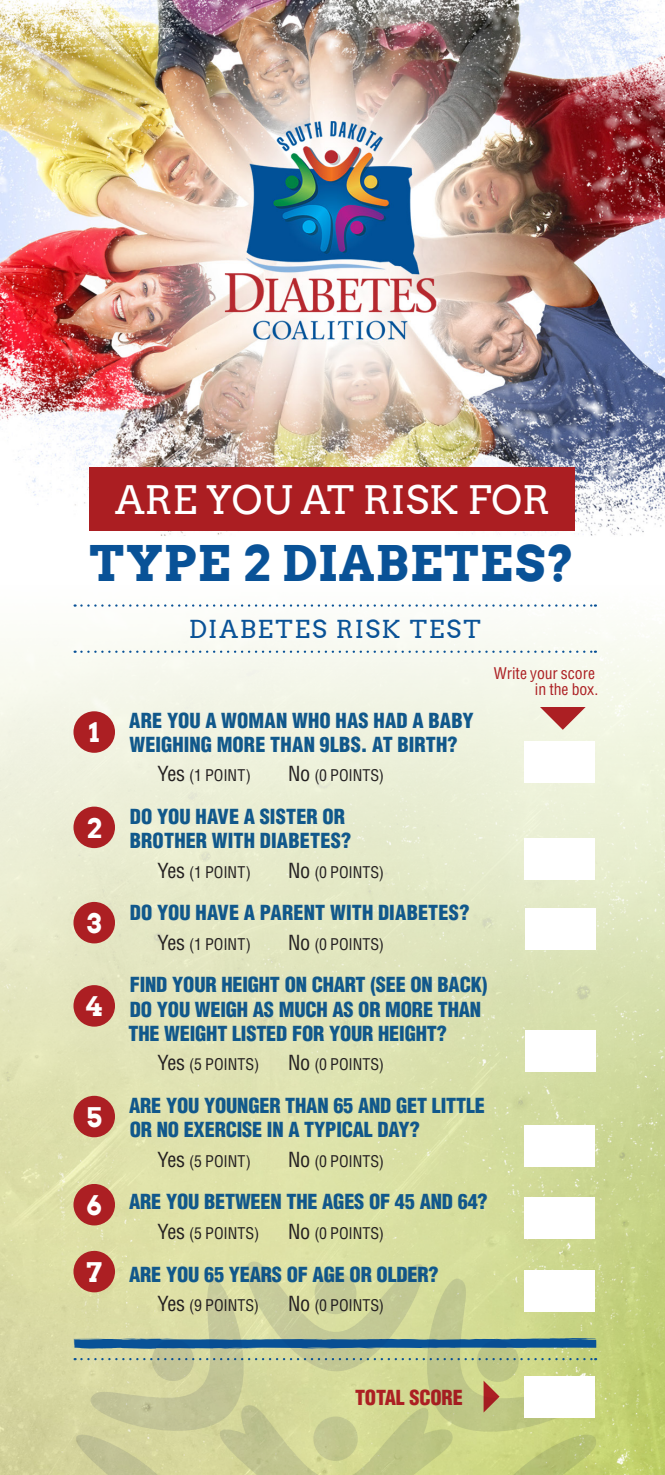
<style>
.page{position:relative;width:665px;height:1475px;background:#fff}
.page>*{position:absolute;margin:0;border:0;box-sizing:border-box;transform-origin:0 0}
.t1{font:700 49.05px "Arvo";letter-spacing:.02em;color:#095297}
.t2{font:39.15px "Arvo";color:#fff}
.t3{font:700 27px "Arvo";color:#fff}
.t4{font:24.75px "Arvo";letter-spacing:.07em;color:#095297}
.t5{font:900 condensed 20.25px/24.3px "Helvetica";letter-spacing:-.01em;color:#11588b}
.t6{font:900 condensed 20.25px/24.3px "Helvetica";letter-spacing:.01em;color:#11588b}
.t7{font:900 condensed 20.25px "Helvetica";letter-spacing:-.01em;color:#ac1f23}
.t8{font:condensed 15.75px "Helvetica";letter-spacing:.005em;color:#231f20}
.t9{font:condensed 15.75px/15.8px "Helvetica";color:#ac1f23;text-align:right}
.s1{font-size:20.25px}
</style>
<div class="page">
<img style="left:0;top:0;width:664px;height:536px">
<img style="left:0;top:604px;width:664px;height:870px">
<div style="left:90px;top:467px;width:485px;height:64px;background:#ab1e22"></div>
<div style="left:73px;top:711px;width:42px;height:41px;background:#ac1f23;border-radius:50%"></div>
<div style="left:73px;top:806px;width:42px;height:42px;background:#ac1f23;border-radius:50%"></div>
<div style="left:73px;top:901px;width:42px;height:42px;background:#ac1f23;border-radius:50%"></div>
<div style="left:73px;top:985px;width:42px;height:41px;background:#ac1f23;border-radius:50%"></div>
<div style="left:73px;top:1095px;width:42px;height:42px;background:#ac1f23;border-radius:50%"></div>
<div style="left:73px;top:1183px;width:42px;height:42px;background:#ac1f23;border-radius:50%"></div>
<svg style="left:73px;top:1250px;width:42px;height:42px"></svg>
<div style="left:524px;top:908px;width:71px;height:41px;background:#fff"></div>
<div style="left:524px;top:1029px;width:71px;height:42px;background:#fff"></div>
<div style="left:524px;top:1125px;width:71px;height:41px;background:#fff"></div>
<div style="left:524px;top:1196px;width:71px;height:42px;background:#fff"></div>
<div style="left:524px;top:838px;width:71px;height:42px;background:#fff"></div>
<div style="left:524px;top:741px;width:71px;height:41px;background:#fff"></div>
<svg style="left:75px;top:604px;width:520px;height:2px"></svg>
<svg style="left:75px;top:650px;width:520px;height:2px"></svg>
<svg style="left:539px;top:707px;width:46px;height:22px"></svg>
<svg style="left:71px;top:1259px;width:527px;height:215px"></svg>
<div style="left:524px;top:1375px;width:71px;height:42px;background:#fff"></div>
<p class="t2" style="left:115px;top:476px;width:436px">ARE YOU AT RISK FOR</p>
<p class="t1" style="left:90px;top:532px;width:486px">TYPE 2 DIABETES?</p>
<p class="t3" style="left:89px;top:715px;width:12px">1</p>
<p class="t3" style="left:86px;top:810px;width:17px">2</p>
<p class="t3" style="left:87px;top:906px;width:16px">3</p>
<p class="t3" style="left:86px;top:989px;width:18px">4</p>
<p class="t3" style="left:86px;top:1100px;width:17px">5</p>
<p class="t3" style="left:86px;top:1188px;width:17px">6</p>
<p class="t3" style="left:86px;top:1254px;width:17px">7</p>
<p class="t4" style="left:189px;top:614px;width:293px">DIABETES RISK TEST</p>
<p class="t9" style="left:493px;top:665px;width:106px">Write your score in the box.</p>
<p class="t6" style="left:129px;top:707px;width:346px">ARE YOU A WOMAN WHO HAS HAD A BABY<br>WEIGHING MORE THAN 9LBS. AT BIRTH?</p>
<p class="t8" style="left:157px;top:765px;width:95px"><span class="s1">Yes</span> (1 POINT)</p>
<p class="t8" style="left:288px;top:765px;width:97px"><span class="s1">No</span> (0 POINTS)</p>
<p class="t5" style="left:130px;top:804px;width:223px">DO YOU HAVE A SISTER OR<br>BROTHER WITH DIABETES?</p>
<p class="t8" style="left:157px;top:862px;width:95px"><span class="s1">Yes</span> (1 POINT)</p>
<p class="t8" style="left:288px;top:862px;width:97px"><span class="s1">No</span> (0 POINTS)</p>
<p class="t6" style="left:130px;top:900px;width:341px">DO YOU HAVE A PARENT WITH DIABETES?</p>
<p class="t8" style="left:157px;top:934px;width:95px"><span class="s1">Yes</span> (1 POINT)</p>
<p class="t8" style="left:288px;top:934px;width:97px"><span class="s1">No</span> (0 POINTS)</p>
<p class="t5" style="left:128px;top:972px;width:360px">FIND YOUR HEIGHT ON CHART (SEE ON BACK)<br>DO YOU WEIGH AS MUCH AS OR MORE THAN<br>THE WEIGHT LISTED FOR YOUR HEIGHT?</p>
<p class="t8" style="left:157px;top:1054px;width:103px"><span class="s1">Yes</span> (5 POINTS)</p>
<p class="t8" style="left:288px;top:1054px;width:97px"><span class="s1">No</span> (0 POINTS)</p>
<p class="t5" style="left:129px;top:1093px;width:357px">ARE YOU YOUNGER THAN 65 AND GET LITTLE<br>OR NO EXERCISE IN A TYPICAL DAY?</p>
<p class="t8" style="left:157px;top:1150px;width:95px"><span class="s1">Yes</span> (5 POINT)</p>
<p class="t8" style="left:288px;top:1150px;width:97px"><span class="s1">No</span> (0 POINTS)</p>
<p class="t5" style="left:129px;top:1189px;width:360px">ARE YOU BETWEEN THE AGES OF 45 AND 64?</p>
<p class="t8" style="left:157px;top:1222px;width:103px"><span class="s1">Yes</span> (5 POINTS)</p>
<p class="t8" style="left:288px;top:1222px;width:97px"><span class="s1">No</span> (0 POINTS)</p>
<p class="t5" style="left:129px;top:1261px;width:311px">ARE YOU 65 YEARS OF AGE OR OLDER?</p>
<p class="t8" style="left:157px;top:1294px;width:103px"><span class="s1">Yes</span> (9 POINTS)</p>
<p class="t8" style="left:288px;top:1294px;width:97px"><span class="s1">No</span> (0 POINTS)</p>
<p class="t7" style="left:355px;top:1384px;width:109px">TOTAL SCORE</p>
</div>
